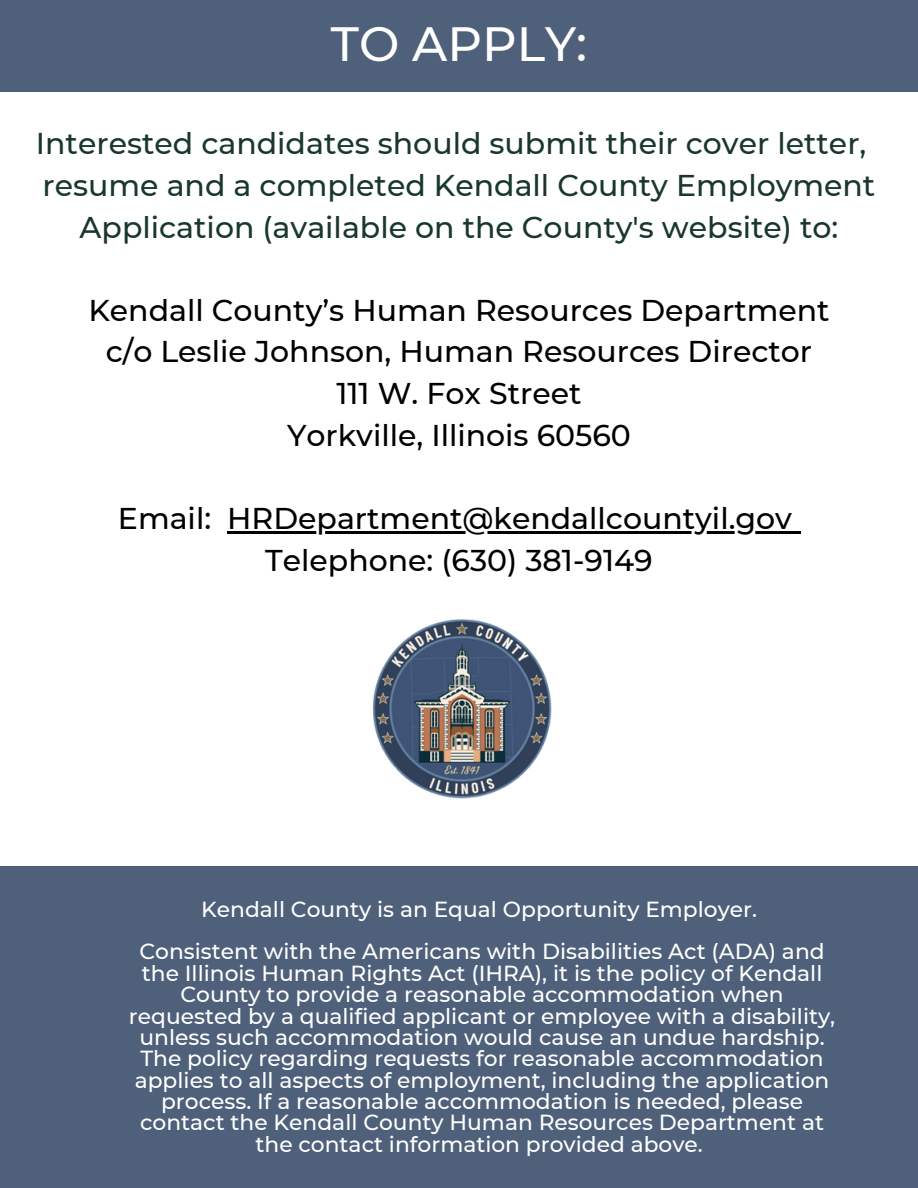
<style>
.page{position:relative;width:918px;height:1188px;background:#fff}
.page>*{position:absolute;margin:0;border:0;box-sizing:border-box;transform-origin:0 0}
.t1{font:500 48px "Montserrat";color:#fff}
.t2{font:500 30px "Montserrat";color:#000}
.t3{font:500 30px/41.7px "Montserrat";color:#19372f;text-align:center}
.t4{font:500 21.75px/21.3px "Montserrat";color:#fff;text-align:center}
</style>
<div class="page">
<hr style="left:227px;top:531px;width:565px;height:2px;background:#000">
<svg style="left:792px;top:531px;width:8px;height:2px"></svg>
<div style="left:0;top:866px;width:918px;height:322px;background:#4f607b"></div>
<div style="left:0;top:0;width:918px;height:92px;background:#4f607b"></div>
<img style="left:372px;top:619px;width:180px;height:180px">
<p class="t1" style="left:331px;top:14px;width:258px">TO APPLY:</p>
<p class="t3" style="left:36px;top:123px;width:841px">Interested candidates should submit their cover letter, resume and a completed Kendall County Employment<br>Application (available on the County's website) to:</p>
<p class="t2" style="left:88px;top:292px;width:743px">Kendall County’s Human Resources Department</p>
<p class="t2" style="left:106px;top:333px;width:708px">c/o Leslie Johnson, Human Resources Director</p>
<p class="t2" style="left:336px;top:375px;width:247px">111 W. Fox Street</p>
<p class="t2" style="left:287px;top:417px;width:345px">Yorkville, Illinois 60560</p>
<p class="t2" style="left:118px;top:500px;width:676px">Email: HRDepartment@kendallcountyil.gov</p>
<p class="t2" style="left:265px;top:542px;width:389px">Telephone: (630) 381-9149</p>
<p class="t4" style="left:201px;top:898px;width:557px">Kendall County is an Equal Opportunity Employer.</p>
<p class="t4" style="left:129px;top:941px;width:708px">Consistent with the Americans with Disabilities Act (ADA) and the Illinois Human Rights Act (IHRA), it is the policy of Kendall County to provide a reasonable accommodation when requested by a qualified applicant or employee with a disability, unless such accommodation would cause an undue hardship.<br>The policy regarding requests for reasonable accommodation applies to all aspects of employment, including the application process. If a reasonable accommodation is needed, please contact the Kendall County Human Resources Department at the contact information provided above.</p>
</div>
